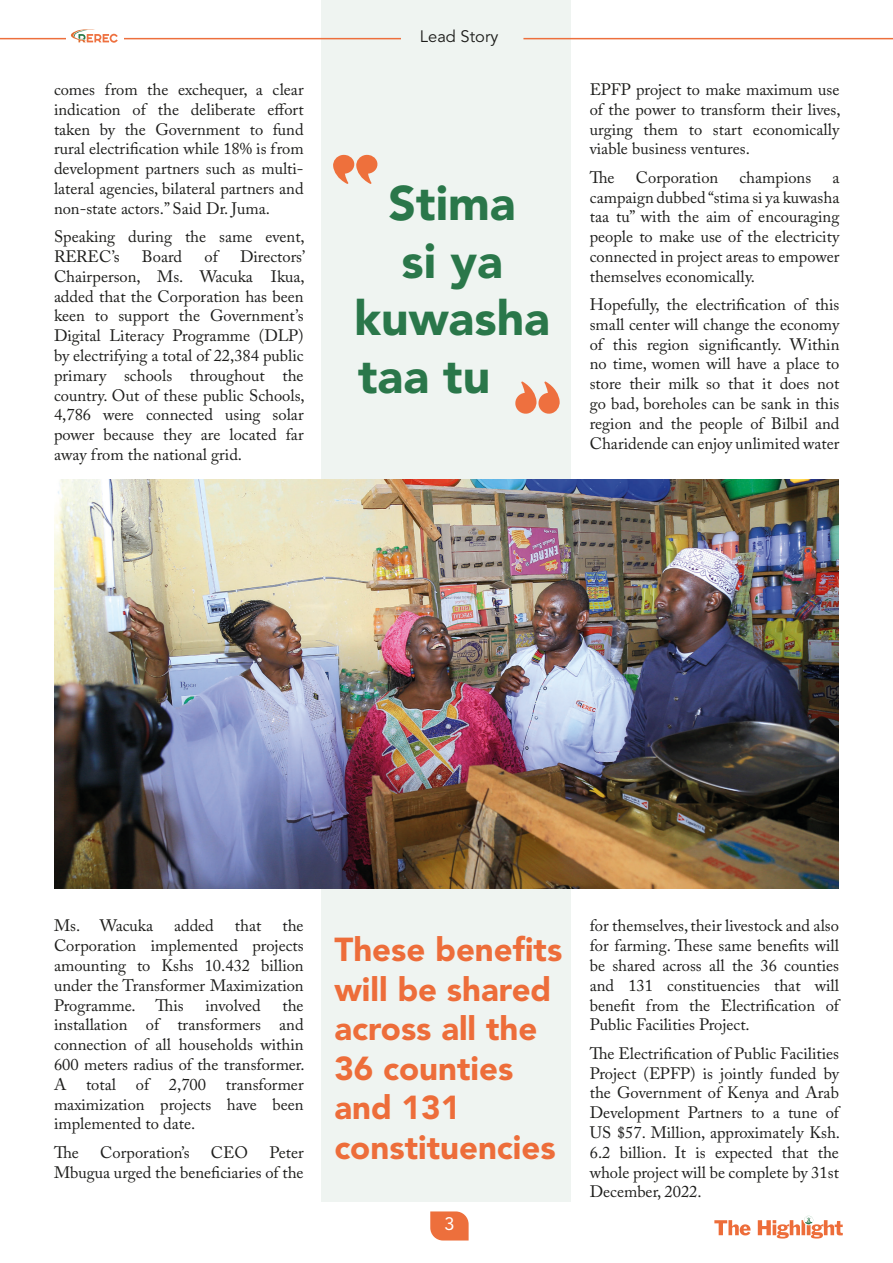
<style>
.page{position:relative;width:893px;height:1263px;background:#fff}
.page>*{position:absolute;margin:0;border:0;box-sizing:border-box;transform-origin:0 0}
.REREC_titles{font:900 48px "Avenir LT Std";color:#2a774a}
.REREC_titles-2{font:900 33px/39.6px "Avenir LT Std";color:#ed6d3a}
.t1{font:18px "Avenir LT Std";color:#fff}
.Body_text{font:16.5px/19.8px "Adobe Caslon Pro";color:#1d1d1b;text-align:justify}
.REREC_titles-3{font:16.5px "Avenir LT Std";color:#1d1d1b}
</style>
<div class="page">
<svg style="left:430px;top:1211px;width:39px;height:29px"></svg>
<svg style="left:714px;top:1220px;width:36px;height:15px"></svg>
<svg style="left:758px;top:1216px;width:85px;height:22px"></svg>
<div style="left:322px;top:0;width:249px;height:1201px;background:#eff4f1"></div>
<hr style="left:0;top:38px;width:401px;height:1px;background:#ed6f3c">
<hr style="left:523px;top:38px;width:370px;height:1px;background:#ed6f3c">
<div style="left:67px;top:27px;width:57px;height:24px;background:#fff"></div>
<svg style="left:71px;top:29px;width:47px;height:14px"></svg>
<svg style="left:333px;top:154px;width:45px;height:30px"></svg>
<svg style="left:515px;top:381px;width:45px;height:33px"></svg>
<img style="left:54px;top:480px;width:785px;height:409px">
<p class="Body_text" style="left:54px;top:79px;width:251px">comes from the exchequer, a clear indication of the deliberate effort taken by the Government to fund rural electrification while 18% is from development partners such as multi&shy;lateral agencies, bilateral partners and non-state actors.” Said Dr. Juma.</p>
<p class="Body_text" style="left:54px;top:227px;width:252px">Speaking during the same event,<br>REREC’s</p>
<p class="Body_text" style="left:54px;top:246px;width:253px;text-indent:186px">Directors’ Chairperson, Ms. Wacuka Ikua, added that the Corporation has been keen to support the Government’s Digital Literacy Programme (DLP) by electrifying a total of 22,384 public primary schools throughout the country. Out of these public Schools, 4,786 were connected using solar power because they are located far away from the national grid.</p>
<p class="Body_text" style="left:142px;top:246px;width:42px">Board</p>
<p class="Body_text" style="left:204px;top:246px;width:15px">of</p>
<p class="REREC_titles-3" style="left:420px;top:27px;width:80px">Lead Story</p>
<p class="REREC_titles" style="left:389px;top:174px;width:129px">Stima</p>
<p class="REREC_titles" style="left:401px;top:232px;width:103px">si ya</p>
<p class="REREC_titles" style="left:354px;top:290px;width:197px">kuwasha</p>
<p class="REREC_titles" style="left:358px;top:347px;width:134px">taa tu</p>
<p class="Body_text" style="left:590px;top:79px;width:252px">EPFP project to make maximum use of the power to transform their lives, urging them to start economically viable business ventures.</p>
<p class="Body_text" style="left:590px;top:167px;width:26px">The</p>
<p class="Body_text" style="left:636px;top:167px;width:84px">Corporation</p>
<p class="Body_text" style="left:739px;top:167px;width:73px">champions</p>
<p class="Body_text" style="left:590px;top:167px;width:251px;text-indent:243px">a campaign dubbed “stima si ya kuwasha taa tu” with the aim of encouraging people to make use of the electricity connected in project areas to empower themselves economically.</p>
<p class="Body_text" style="left:590px;top:294px;width:251px">Hopefully, the electrification of this small center will change the economy of this region significantly. Within no time, women will have a place to store their milk so that it does not go bad, boreholes can be sank in this region and the people of Bilbil and Charidende can enjoy unlimited water</p>
<p class="Body_text" style="left:54px;top:916px;width:101px">Ms. Wacuka</p>
<p class="Body_text" style="left:174px;top:916px;width:41px">added</p>
<p class="Body_text" style="left:235px;top:916px;width:28px">that</p>
<p class="Body_text" style="left:54px;top:916px;width:251px;text-indent:228px">the Corporation implemented projects amounting to Kshs 10.432 billion under the Transformer Maximization Programme. This</p>
<p class="Body_text" style="left:54px;top:995px;width:252px;text-indent:228px">the installation of transformers and connection of all households within 600 meters radius of the transformer.<br>A total of 2,700 transformer maximization projects have been implemented to date.</p>
<p class="Body_text" style="left:54px;top:1142px;width:26px">The</p>
<p class="Body_text" style="left:100px;top:1142px;width:91px">Corporation’s</p>
<p class="Body_text" style="left:211px;top:1142px;width:39px">CEO</p>
<p class="Body_text" style="left:205px;top:995px;width:57px">involved</p>
<p class="Body_text" style="left:54px;top:1142px;width:251px;text-align:right">Peter<br>Mbugua urged the beneficiaries of the</p>
<p class="REREC_titles-2" style="left:334px;top:929px;width:229px">These benefits will be shared across all the<br>36 counties and 131 constituencies</p>
<p class="t1" style="left:444px;top:1213px;width:12px">3</p>
<p class="Body_text" style="left:590px;top:916px;width:251px">for themselves, their livestock and also for farming. These same benefits will be shared across all the 36 counties and 131 constituencies that will benefit from the Electrification of Public Facilities Project.</p>
<p class="Body_text" style="left:590px;top:1043px;width:252px">The Electrification of Public Facilities Project (EPFP) is jointly funded by the Government of Kenya and Arab Development Partners to a tune of US $57. Million, approximately Ksh.<br>6.2 billion. It is expected that the whole project will be complete by 31st December, 2022.</p>
</div>
